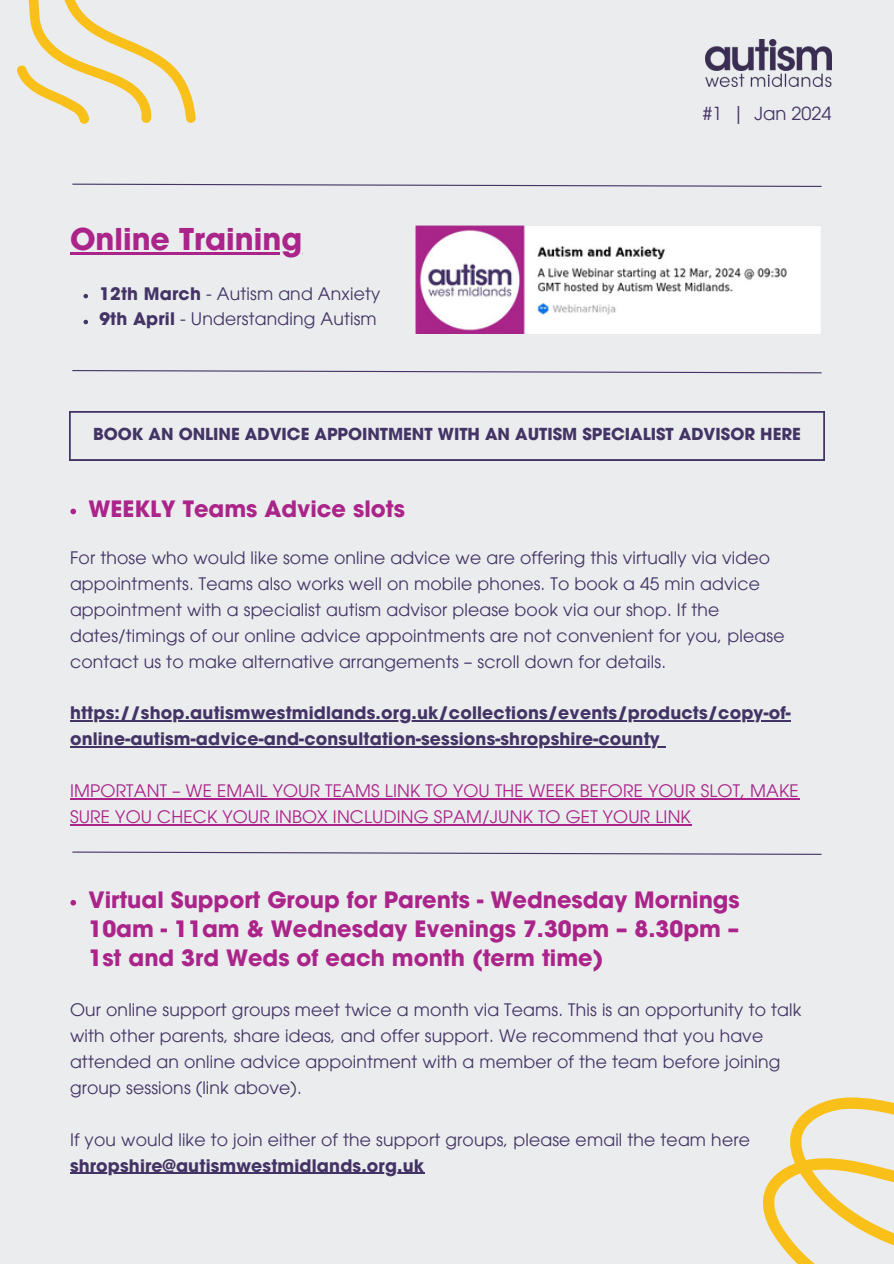
<style>
.page{position:relative;width:894px;height:1264px;background:#fff}
.page>*{position:absolute;margin:0;border:0;box-sizing:border-box;transform-origin:0 0}
.t1{font:700 30px "ITC Avant Garde Pro";color:#aa2489}
.t2{font:700 22.5px/29.2px "ITC Avant Garde Pro";color:#aa2489;text-align:justify}
.t3{font:18px "ITC Avant Garde Pro";color:#433465}
.t4{font:17.25px/25.8px "ITC Avant Garde Pro";letter-spacing:.01em;color:#433465}
.t5{font:700 17.25px "ITC Avant Garde Pro";letter-spacing:.01em;color:#433465}
.t6{font:17.25px "ITC Avant Garde Pro";letter-spacing:.01em;color:#aa2489}
.t7{font:700 16.5px "ITC Avant Garde Pro";color:#433465}
.s1{font-weight:700}
</style>
<div class="page">
<div style="left:0;top:0;width:893px;height:1263px;background:#ebecee"></div>
<img style="left:705px;top:39px;width:126px;height:47px">
<svg style="left:17px;top:0;width:179px;height:124px"></svg>
<svg style="left:72px;top:183px;width:750px;height:4px"></svg>
<svg style="left:72px;top:370px;width:750px;height:4px"></svg>
<svg style="left:70px;top:411px;width:754px;height:49px"></svg>
<hr style="left:70px;top:720px;width:720px;height:1px;background:#433465">
<hr style="left:70px;top:746px;width:589px;height:1px;background:#433465">
<hr style="left:70px;top:798px;width:728px;height:1px;background:#aa2489">
<hr style="left:70px;top:824px;width:620px;height:1px;background:#aa2489">
<svg style="left:72px;top:851px;width:750px;height:4px"></svg>
<svg style="left:83px;top:294px;width:5px;height:4px"></svg>
<svg style="left:83px;top:320px;width:5px;height:4px"></svg>
<hr style="left:70px;top:252px;width:232px;height:2px;background:#aa2489">
<svg style="left:70px;top:508px;width:6px;height:6px"></svg>
<svg style="left:70px;top:899px;width:6px;height:6px"></svg>
<hr style="left:70px;top:1172px;width:354px;height:1px;background:#433465">
<svg style="left:763px;top:1097px;width:130px;height:166px"></svg>
<img style="left:415px;top:226px;width:406px;height:108px">
<h5 class="t1" style="left:70px;top:228px;width:234px">Online Training</h5>
<p class="t4" style="left:99px;top:282px;width:282px"><span class="s1">12th March</span> - Autism and Anxiety</p>
<p class="t4" style="left:99px;top:308px;width:279px"><span class="s1">9th April</span> - Understanding Autism</p>
<h3 class="t3" style="left:702px;top:107px;width:130px">#1 | Jan 2024</h3>
<p class="t7" style="left:93px;top:427px;width:709px">BOOK AN ONLINE ADVICE APPOINTMENT WITH AN AUTISM SPECIALIST ADVISOR HERE</p>
<h4 class="t2" style="left:88px;top:496px;width:318px">WEEKLY Teams Advice slots</h4>
<p class="t4" style="left:70px;top:547px;width:715px">For those who would like some online advice we are offering this virtually via video appointments. Teams also works well on mobile phones. To book a 45 min advice appointment with a specialist autism advisor please book via our shop. If the dates/timings of our online advice appointments are not convenient for you, please contact us to make alternative arrangements – scroll down for details.</p>
<h1 class="t5" style="left:70px;top:706px;width:722px">https://shop.autismwestmidlands.org.uk/collections/events/products/copy-of-</h1>
<p class="t5" style="left:70px;top:732px;width:591px">online-autism-advice-and-consultation-sessions-shropshire-county</p>
<p class="t6" style="left:70px;top:784px;width:730px">IMPORTANT – WE EMAIL YOUR TEAMS LINK TO YOU THE WEEK BEFORE YOUR SLOT, MAKE</p>
<p class="t6" style="left:70px;top:810px;width:622px">SURE YOU CHECK YOUR INBOX INCLUDING SPAM/JUNK TO GET YOUR LINK</p>
<p class="t2" style="left:88px;top:887px;width:652px">Virtual Support Group for Parents - Wednesday Mornings 10am - 11am &amp; Wednesday Evenings 7.30pm – 8.30pm – 1st and 3rd Weds of each month (term time)</p>
<p class="t4" style="left:70px;top:999px;width:732px">Our online support groups meet twice a month via Teams. This is an opportunity to talk with other parents, share ideas, and offer support. We recommend that you have attended an online advice appointment with a member of the team before joining group sessions (link above).</p>
<p class="t4" style="left:70px;top:1128px;width:681px">If you would like to join either of the support groups, please email the team here</p>
<p class="t5" style="left:70px;top:1158px;width:355px">shropshire@autismwestmidlands.org.uk</p>
</div>
